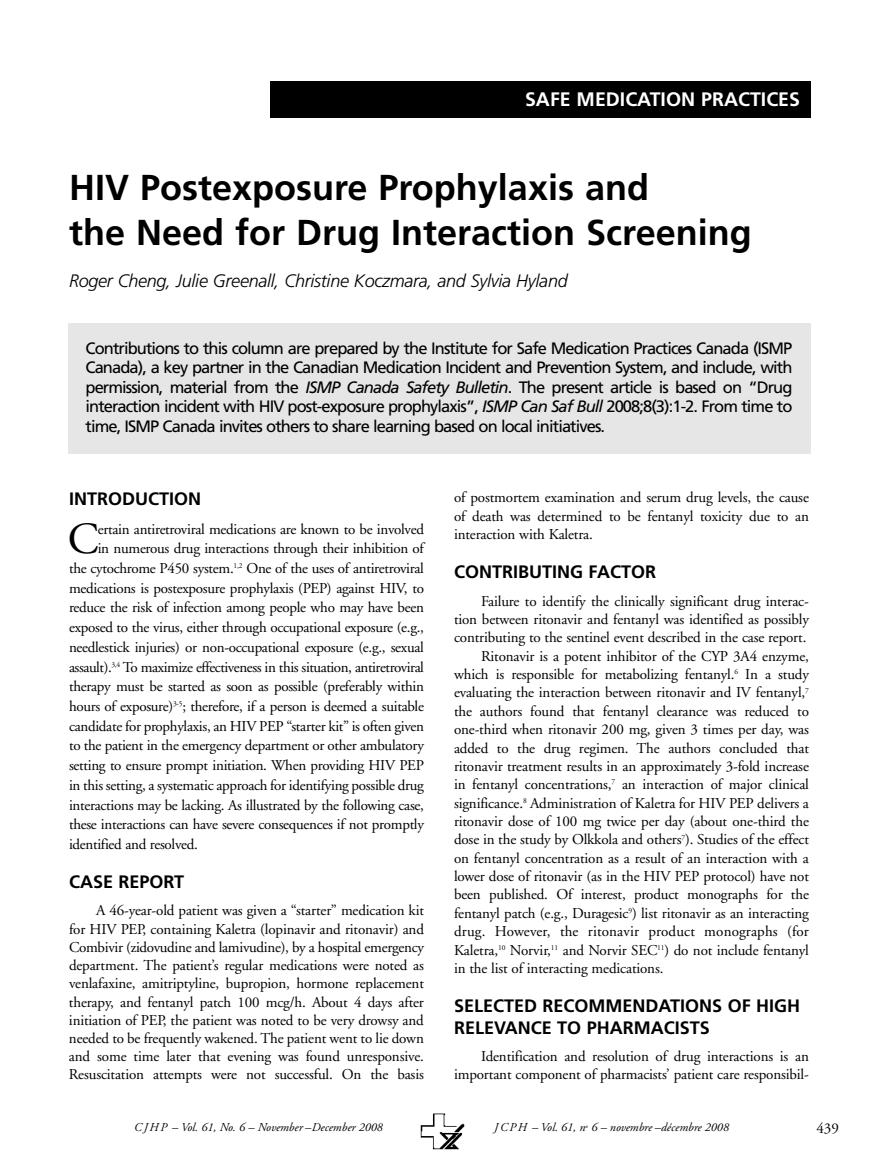
<style>
.page{position:relative;width:878px;height:1175px;background:#fff}
.page>*{position:absolute;margin:0;border:0;box-sizing:border-box;transform-origin:0 0}
.t1{font:44.4px "Adobe Garamond";color:#000}
.t2{font:700 36px/45px "Frutiger";color:#000}
.t3{font:700 19.5px "Frutiger";color:#fff}
.t4{font:700 18px/21.3px "Frutiger";color:#000}
.t5{font:italic 300 18px "Frutiger";letter-spacing:-.015em;color:#000}
.t6{font:16.5px/19.5px "Frutiger";letter-spacing:-.055em;color:#000;text-align:justify}
.t7{font:15px/18.1px "Adobe Garamond";letter-spacing:-.01em;color:#000;text-align:justify}
.t8{font:15px "Adobe Garamond";letter-spacing:-.03em;color:#000}
.t9{font:15px "Adobe Garamond";letter-spacing:.01em;color:#000}
.t10{font:italic 12px "Adobe Garamond";color:#000}
.s1{font-style:italic}
</style>
<div class="page">
<div style="left:270px;top:81px;width:540px;height:36px;background:#000"></div>
<div style="left:68px;top:323px;width:742px;height:130px;background:#e6e6e6"></div>
<img style="left:420px;top:1113px;width:44px;height:36px">
<h3 class="t3" style="left:525px;top:91px;width:276px">SAFE MEDICATION PRACTICES</h3>
<h2 class="t2" style="left:69px;top:167px;width:684px">HIV Postexposure Prophylaxis and<br>the Need for Drug Interaction Screening</h2>
<p class="t5" style="left:69px;top:273px;width:500px">Roger Cheng, Julie Greenall, Christine Koczmara, and Sylvia Hyland</p>
<p class="t6" style="left:85px;top:339px;width:708px">Contributions to this column are prepared by the Institute for Safe Medication Practices Canada (ISMP Canada), a key partner in the Canadian Medication Incident and Prevention System, and include, with permission, material from the <span class="s1">ISMP Canada Safety Bulletin</span>. The present article is based on “Drug interaction incident with HIV post-exposure prophylaxis”, <span class="s1">ISMP Can Saf Bull</span> 2008;8(3):1-2. From time to time, ISMP Canada invites others to share learning based on local initiatives.</p>
<p class="t7" style="left:454px;top:489px;width:356px">of postmortem examination and serum drug levels, the cause of death was determined to be fentanyl toxicity due to an interaction with Kaletra.</p>
<p class="t4" style="left:454px;top:563px;width:203px">CONTRIBUTING FACTOR</p>
<p class="t7" style="left:481px;top:593px;width:329px">Failure to identify the clinically significant drug interac-</p>
<p class="t7" style="left:454px;top:611px;width:356px">tion between ritonavir and fentanyl was identified as possibly</p>
<p class="t7" style="left:454px;top:630px;width:354px">contributing to the sentinel event described in the case report.</p>
<p class="t7" style="left:481px;top:648px;width:329px">Ritonavir is a potent inhibitor of the CYP 3A4 enzyme,</p>
<p class="t7" style="left:454px;top:666px;width:356px">which is responsible for metabolizing fentanyl.<sup>6</sup> In a study</p>
<p class="t7" style="left:454px;top:685px;width:356px">evaluating the interaction between ritonavir and IV fentanyl,<sup>7</sup></p>
<p class="t7" style="left:454px;top:703px;width:356px">the authors found that fentanyl clearance was reduced to</p>
<p class="t7" style="left:454px;top:721px;width:356px">one-third when ritonavir 200 mg, given 3 times per day, was</p>
<p class="t7" style="left:454px;top:740px;width:356px">added to the drug regimen. The authors concluded that</p>
<p class="t7" style="left:454px;top:758px;width:356px">ritonavir treatment results in an approximately 3-fold increase</p>
<p class="t7" style="left:454px;top:776px;width:356px">in fentanyl concentrations,<sup>7</sup> an interaction of major clinical</p>
<p class="t7" style="left:454px;top:795px;width:356px">significance.<sup>8</sup> Administration of Kaletra for HIV PEP delivers a</p>
<p class="t7" style="left:454px;top:813px;width:356px">ritonavir dose of 100 mg twice per day (about one-third the</p>
<p class="t7" style="left:454px;top:832px;width:356px">dose in the study by Olkkola and others<sup>7</sup>). Studies of the effect</p>
<p class="t7" style="left:454px;top:850px;width:356px">on fentanyl concentration as a result of an interaction with a</p>
<p class="t7" style="left:454px;top:868px;width:356px">lower dose of ritonavir (as in the HIV PEP protocol) have not</p>
<p class="t7" style="left:454px;top:887px;width:356px">been published. Of interest, product monographs for the</p>
<p class="t7" style="left:454px;top:905px;width:356px">fentanyl patch (e.g., Duragesic<sup>9</sup>) list ritonavir as an interacting</p>
<p class="t9" style="left:454px;top:925px;width:356px">drug. However, the ritonavir product monographs (for</p>
<p class="t7" style="left:454px;top:942px;width:356px">Kaletra,<sup>10</sup> Norvir,<sup>11</sup> and Norvir SEC<sup>11</sup>) do not include fentanyl</p>
<p class="t7" style="left:454px;top:960px;width:211px">in the list of interacting medications.</p>
<p class="t4" style="left:454px;top:996px;width:348px">SELECTED RECOMMENDATIONS OF HIGH<br>RELEVANCE TO PHARMACISTS</p>
<p class="t7" style="left:454px;top:1048px;width:356px;text-align:right">Identification and resolution of drug interactions is an important component of pharmacists’ patient care responsibil-</p>
<p class="t10" style="left:494px;top:1122px;width:236px">JCPH – Vol. 61, n<sup>o</sup> 6 – novembre –décembre 2008</p>
<p class="t4" style="left:69px;top:489px;width:133px">INTRODUCTION</p>
<h1 class="t1" style="left:68px;top:521px;width:32px">C</h1>
<p class="t7" style="left:98px;top:521px;width:328px">ertain antiretroviral medications are known to be involved</p>
<p class="t7" style="left:98px;top:541px;width:328px">in numerous drug interactions through their inhibition of</p>
<p class="t7" style="left:69px;top:560px;width:356px">the cytochrome P450 system.<sup>1,2</sup> One of the uses of antiretroviral</p>
<p class="t7" style="left:69px;top:580px;width:356px">medications is postexposure prophylaxis (PEP) against HIV, to</p>
<p class="t7" style="left:69px;top:600px;width:356px">reduce the risk of infection among people who may have been</p>
<p class="t7" style="left:69px;top:619px;width:356px">exposed to the virus, either through occupational exposure (e.g.,</p>
<p class="t7" style="left:69px;top:639px;width:356px">needlestick injuries) or non-occupational exposure (e.g., sexual</p>
<p class="t8" style="left:69px;top:661px;width:356px">assault).<sup>3,4</sup> To maximize effectiveness in this situation, antiretroviral</p>
<p class="t7" style="left:69px;top:679px;width:356px">therapy must be started as soon as possible (preferably within</p>
<p class="t7" style="left:69px;top:698px;width:356px">hours of exposure)<sup>3-5</sup>; therefore, if a person is deemed a suitable</p>
<p class="t7" style="left:69px;top:718px;width:356px">candidate for prophylaxis, an HIV PEP “starter kit” is often given</p>
<p class="t7" style="left:69px;top:738px;width:356px">to the patient in the emergency department or other ambulatory</p>
<p class="t7" style="left:69px;top:757px;width:356px">setting to ensure prompt initiation. When providing HIV PEP</p>
<p class="t7" style="left:69px;top:777px;width:356px">in this setting, a systematic approach for identifying possible drug</p>
<p class="t7" style="left:69px;top:797px;width:356px">interactions may be lacking. As illustrated by the following case,</p>
<p class="t7" style="left:69px;top:816px;width:356px">these interactions can have severe consequences if not promptly</p>
<p class="t7" style="left:69px;top:836px;width:130px">identified and resolved.</p>
<p class="t4" style="left:69px;top:872px;width:117px">CASE REPORT</p>
<p class="t7" style="left:69px;top:903px;width:356px;text-indent:27px">A 46-year-old patient was given a “starter” medication kit for HIV PEP, containing Kaletra (lopinavir and ritonavir) and Combivir (zidovudine and lamivudine), by a hospital emergency department. The patient’s regular medications were noted as venlafaxine, amitriptyline, bupropion, hormone replacement therapy, and fentanyl patch 100 mcg/h. About 4 days after initiation of PEP, the patient was noted to be very drowsy and needed to be frequently wakened. The patient went to lie down and some time later that evening was found unresponsive.<br>Resuscitation attempts were not successful. On the basis</p>
<p class="t10" style="left:134px;top:1122px;width:250px">CJHP – Vol. 61, No. 6 – November –December 2008</p>
<p class="t7" style="left:816px;top:1120px;width:24px">439</p>
</div>
